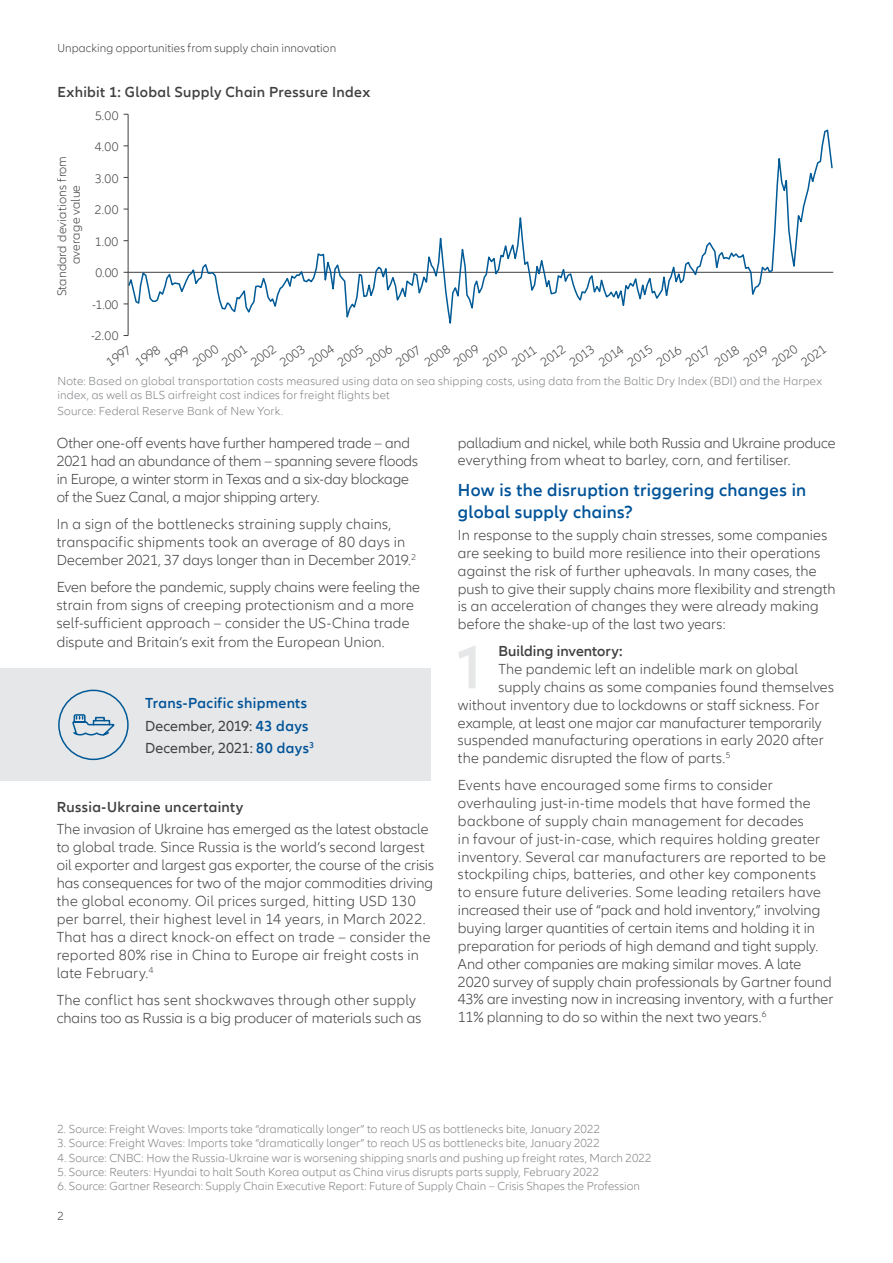
<style>
.page{position:relative;width:893px;height:1263px;background:#fff}
.page>*{position:absolute;margin:0;border:0;box-sizing:border-box;transform-origin:0 0}
.t1{font:600 63px "Allianz Neo";color:#e6e7e8}
.t2{font:600 18px/21.6px "Allianz Neo";letter-spacing:.015em;color:#005399}
.t3{font:300 15px/17.9px "Allianz Neo";letter-spacing:.005em;color:#414042}
.t4{font:600 15px "Allianz Neo";letter-spacing:.02em;color:#414042}
.t5{font:600 15px/22.5px "Allianz Neo";letter-spacing:.025em;color:#005399}
.t6{font:600 15px "Allianz Neo";color:#414042}
.t7{font:300 12.75px/13.5px "Allianz Neo";letter-spacing:.01em;color:#414042;text-align:center}
.t8{font:300 12px/13.5px "Allianz Neo";letter-spacing:.01em;color:#808285}
.t9{font:300 12px "Allianz Neo";letter-spacing:.01em;color:#414042}
.s1{font-weight:400;color:#414042}
</style>
<div class="page">
<svg style="left:127px;top:128px;width:707px;height:208px"></svg>
<hr style="left:128px;top:114px;width:1px;height:221px;background:#414042">
<div style="left:0;top:669px;width:430px;height:112px;background:#e6e7e8"></div>
<svg style="left:58px;top:689px;width:71px;height:72px"></svg>
<p class="t9" style="left:57px;top:41px;width:280px">Unpacking opportunities from supply chain innovation</p>
<p class="t4" style="left:57px;top:83px;width:314px">Exhibit 1: Global Supply Chain Pressure Index</p>
<p class="t7" style="left:95px;top:109px;width:25px">5.00</p>
<p class="t7" style="left:95px;top:141px;width:25px">4.00</p>
<p class="t7" style="left:95px;top:172px;width:25px">3.00</p>
<p class="t7" style="left:95px;top:204px;width:25px">2.00</p>
<p class="t7" style="left:95px;top:235px;width:25px">1.00</p>
<p class="t7" style="left:95px;top:267px;width:25px">0.00</p>
<p class="t7" style="left:92px;top:298px;width:28px">-1.00</p>
<p class="t7" style="left:91px;top:330px;width:29px">-2.00</p>
<p class="t8" style="left:57px;top:375px;width:766px">Note: Based on global transportation costs measured using data on sea shipping costs, using data from the Baltic Dry Index (BDI) and the Harpex index, as well as BLS airfreight cost indices for freight flights bet</p>
<p class="t8" style="left:57px;top:405px;width:227px">Source: Federal Reserve Bank of New York.</p>
<p class="t7" style="left:56px;top:296px;width:142px;rotate:-90deg">Standard deviations from average value</p>
<p class="t7" style="left:133px;top:358px;width:29px;rotate:-35deg">1998</p>
<p class="t7" style="left:191px;top:358px;width:30px;rotate:-35deg">2000</p>
<p class="t7" style="left:220px;top:358px;width:29px;rotate:-35deg">2001</p>
<p class="t7" style="left:249px;top:358px;width:29px;rotate:-35deg">2002</p>
<p class="t7" style="left:278px;top:358px;width:29px;rotate:-35deg">2003</p>
<p class="t7" style="left:306px;top:358px;width:30px;rotate:-35deg">2004</p>
<p class="t7" style="left:335px;top:358px;width:29px;rotate:-35deg">2005</p>
<p class="t7" style="left:364px;top:358px;width:30px;rotate:-35deg">2006</p>
<p class="t7" style="left:394px;top:358px;width:29px;rotate:-35deg">2007</p>
<p class="t7" style="left:422px;top:358px;width:30px;rotate:-35deg">2008</p>
<p class="t7" style="left:451px;top:358px;width:30px;rotate:-35deg">2009</p>
<p class="t7" style="left:481px;top:358px;width:28px;rotate:-35deg">2010</p>
<p class="t7" style="left:510px;top:358px;width:28px;rotate:-35deg">2011</p>
<p class="t7" style="left:538px;top:358px;width:29px;rotate:-35deg">2012</p>
<p class="t7" style="left:567px;top:358px;width:29px;rotate:-35deg">2013</p>
<p class="t7" style="left:597px;top:358px;width:28px;rotate:-35deg">2014</p>
<p class="t7" style="left:625px;top:358px;width:29px;rotate:-35deg">2015</p>
<p class="t7" style="left:654px;top:358px;width:28px;rotate:-35deg">2016</p>
<p class="t7" style="left:712px;top:358px;width:28px;rotate:-35deg">2018</p>
<p class="t7" style="left:741px;top:358px;width:28px;rotate:-35deg">2019</p>
<p class="t7" style="left:770px;top:358px;width:29px;rotate:-35deg">2020</p>
<p class="t7" style="left:799px;top:358px;width:29px;rotate:-35deg">2021</p>
<p class="t7" style="left:104px;top:358px;width:29px;rotate:-35deg">1997</p>
<p class="t7" style="left:162px;top:358px;width:29px;rotate:-35deg">1999</p>
<p class="t7" style="left:683px;top:358px;width:29px;rotate:-35deg">2017</p>
<p class="t3" style="left:57px;top:434px;width:363px">Other one-off events have further hampered trade – and 2021 had an abundance of them – spanning severe floods in Europe, a winter storm in Texas and a six-day blockage of the Suez Canal, a major shipping artery.</p>
<p class="t3" style="left:57px;top:515px;width:361px">In a sign of the bottlenecks straining supply chains, transpacific shipments took an average of 80 days in<br>December 2021, 37 days longer than in December 2019.<sup>2</sup></p>
<p class="t3" style="left:57px;top:579px;width:365px">Even before the pandemic, supply chains were feeling the strain from signs of creeping protectionism and a more self-sufficient approach – consider the US-China trade dispute and Britain’s exit from the European Union.</p>
<p class="t5" style="left:145px;top:692px;width:170px">Trans-Pacific shipments<br><span class="s1">December, 2019:</span> 43 days<br><span class="s1">December, 2021:</span> 80 days<sup>3</sup></p>
<p class="t4" style="left:57px;top:798px;width:188px">Russia-Ukraine uncertainty</p>
<p class="t3" style="left:57px;top:821px;width:379px">The invasion of Ukraine has emerged as the latest obstacle to global trade. Since Russia is the world’s second largest oil exporter and largest gas exporter, the course of the crisis has consequences for two of the major commodities driving the global economy. Oil prices surged, hitting USD 130 per barrel, their highest level in 14 years, in March 2022.<br>That has a direct knock-on effect on trade – consider the reported 80% rise in China to Europe air freight costs in late February.<sup>4</sup></p>
<p class="t3" style="left:57px;top:991px;width:366px">The conflict has sent shockwaves through other supply chains too as Russia is a big producer of materials such as</p>
<p class="t3" style="left:458px;top:434px;width:379px">palladium and nickel, while both Russia and Ukraine produce everything from wheat to barley, corn, and fertiliser.</p>
<p class="t2" style="left:458px;top:480px;width:350px">How is the disruption triggering changes in global supply chains?</p>
<p class="t3" style="left:458px;top:526px;width:379px">In response to the supply chain stresses, some companies are seeking to build more resilience into their operations against the risk of further upheavals. In many cases, the push to give their supply chains more flexibility and strength is an acceleration of changes they were already making before the shake-up of the last two years:</p>
<p class="t6" style="left:498px;top:643px;width:126px">Building inventory:</p>
<p class="t3" style="left:498px;top:661px;width:301px">The pandemic left an indelible mark on global</p>
<p class="t3" style="left:498px;top:678px;width:337px">supply chains as some companies found themselves</p>
<p class="t3" style="left:458px;top:696px;width:363px">without inventory due to lockdowns or staff sickness. For</p>
<p class="t3" style="left:458px;top:714px;width:365px">example, at least one major car manufacturer temporarily</p>
<p class="t3" style="left:458px;top:732px;width:367px">suspended manufacturing operations in early 2020 after</p>
<p class="t3" style="left:458px;top:750px;width:274px">the pandemic disrupted the flow of parts.<sup>5</sup></p>
<p class="t3" style="left:458px;top:777px;width:377px">Events have encouraged some firms to consider overhauling just-in-time models that have formed the backbone of supply chain management for decades<br>in favour of just-in-case, which requires holding greater inventory. Several car manufacturers are reported to be stockpiling chips, batteries, and other key components<br>to ensure future deliveries. Some leading retailers have increased their use of “pack and hold inventory,” involving buying larger quantities of certain items and holding it in preparation for periods of high demand and tight supply.<br>And other companies are making similar moves. A late 2020 survey of supply chain professionals by Gartner found 43% are investing now in increasing inventory, with a further 11% planning to do so within the next two years.<sup>6</sup></p>
<h1 class="t1" style="left:458px;top:631px;width:26px">1</h1>
<p class="t8" style="left:57px;top:1122px;width:544px">2. Source: Freight Waves: Imports take “dramatically longer” to reach US as bottlenecks bite, January 2022</p>
<p class="t8" style="left:57px;top:1137px;width:544px">3. Source: Freight Waves: Imports take “dramatically longer” to reach US as bottlenecks bite, January 2022</p>
<p class="t8" style="left:57px;top:1151px;width:596px">4. Source: CNBC: How the Russia-Ukraine war is worsening shipping snarls and pushing up freight rates, March 2022</p>
<p class="t8" style="left:57px;top:1166px;width:543px">5. Source: Reuters: Hyundai to halt South Korea output as China virus disrupts parts supply, February 2022</p>
<p class="t8" style="left:57px;top:1180px;width:584px">6. Source: Gartner Research: Supply Chain Executive Report: Future of Supply Chain – Crisis Shapes the Profession</p>
<p class="t9" style="left:57px;top:1210px;width:8px">2</p>
</div>
